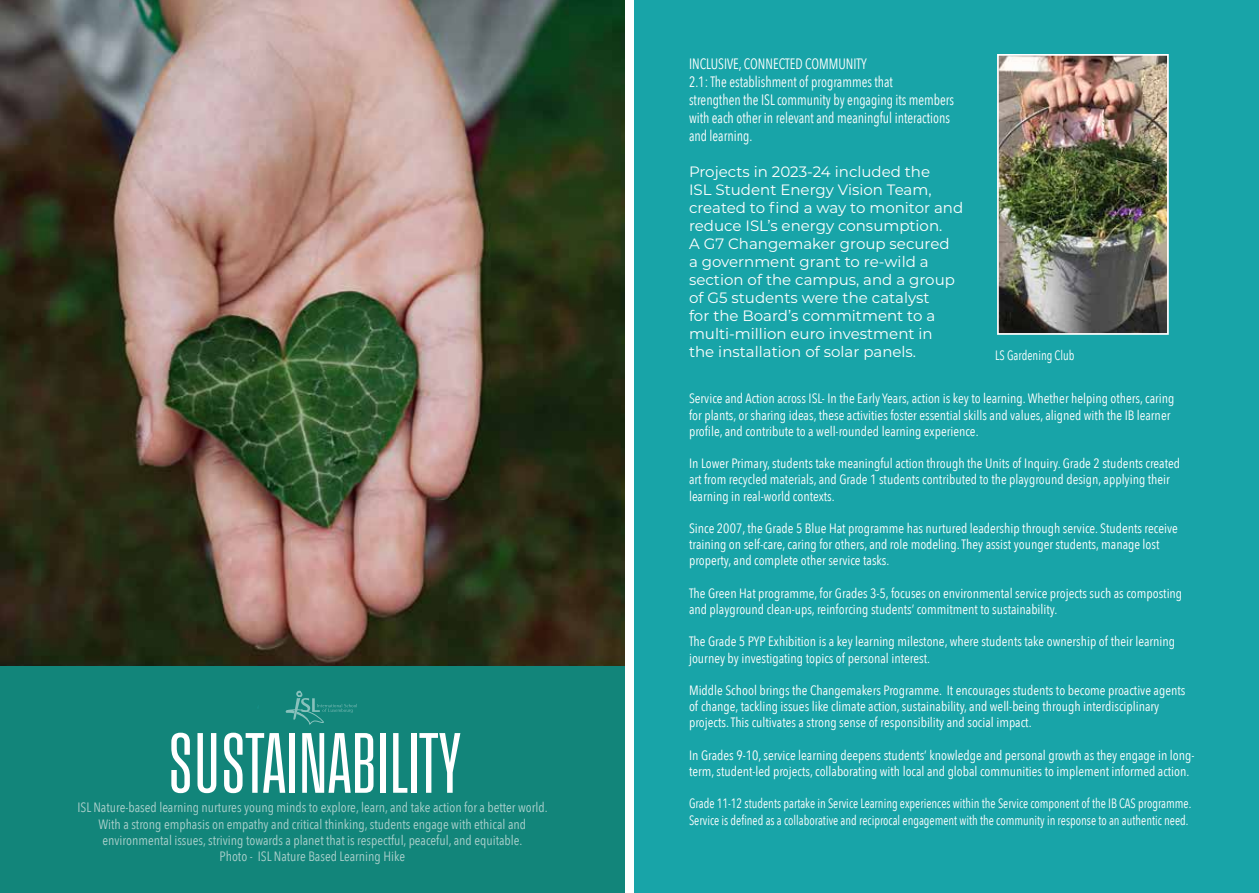
<style>
.page{position:relative;width:1259px;height:893px;background:#fff}
.page>*{position:absolute;margin:0;border:0;box-sizing:border-box;transform-origin:0 0}
.t1{font:90px "Field Gothic No.23 Med XX Cond";color:#fff}
.t2{font:15px/18px "Montserrat";color:#fff}
.t3{font:15px/18px "Avenir Next Condensed";color:#fff;scale:.9 1}
.t4{font:13.5px/16.2px "Avenir Next Condensed";color:#fff}
.t5{font:13.5px/16.2px "Avenir Next Condensed";color:#add1cd;text-align:center}
.t6{font:13.5px/16.2px "Avenir Next Condensed";color:#fff;scale:.9 1}
</style>
<div class="page">
<img style="left:0;top:0;width:625px;height:666px">
<div style="left:0;top:666px;width:678px;height:227px;background:#12857a"></div>
<svg style="left:286px;top:691px;width:71px;height:33px"></svg>
<div style="left:629px;top:0;width:630px;height:893px;background:#18a4a8"></div>
<img style="left:1000px;top:57px;width:165px;height:275px">
<div style="left:997px;top:54px;width:171px;height:281px;border:2px solid #fff"></div>
<div style="left:625px;top:0;width:9px;height:893px;background:#fff"></div>
<h1 class="t1" style="left:168px;top:721px;width:294px">SUSTAINABILITY</h1>
<p class="t5" style="left:77px;top:799px;width:472px">ISL Nature-based learning nurtures young minds to explore, learn, and take action for a better world.<br>With a strong emphasis on empathy and critical thinking, students engage with ethical and environmental issues, striving towards a planet that is respectful, peaceful, and equitable.<br>Photo - ISL Nature Based Learning Hike</p>
<p class="t3" style="left:689px;top:54px;width:296px">INCLUSIVE, CONNECTED COMMUNITY<br>2.1: The establishment of programmes that<br>strengthen the ISL community by engaging its members with each other in relevant and meaningful interactions and learning.</p>
<p class="t2" style="left:689px;top:162px;width:276px">Projects in 2023-24 included the<br>ISL Student Energy Vision Team, created to find a way to monitor and reduce ISL’s energy consumption.<br>A G7 Changemaker group secured<br>a government grant to re-wild a section of the campus, and a group of G5 students were the catalyst<br>for the Board’s commitment to a multi-million euro investment in<br>the installation of solar panels.</p>
<p class="t6" style="left:995px;top:346px;width:89px">LS Gardening Club</p>
<p class="t4" style="left:689px;top:390px;width:487px">Service and Action across ISL- In the Early Years, action is key to learning. Whether helping others, caring for plants, or sharing ideas, these activities foster essential skills and values, aligned with the IB learner profile, and contribute to a well-rounded learning experience.</p>
<p class="t4" style="left:689px;top:455px;width:492px">In Lower Primary, students take meaningful action through the Units of Inquiry. Grade 2 students created art from recycled materials, and Grade 1 students contributed to the playground design, applying their learning in real-world contexts.</p>
<p class="t4" style="left:689px;top:519px;width:490px">Since 2007, the Grade 5 Blue Hat programme has nurtured leadership through service. Students receive training on self-care, caring for others, and role modeling. They assist younger students, manage lost property, and complete other service tasks.</p>
<p class="t4" style="left:689px;top:584px;width:495px">The Green Hat programme, for Grades 3-5, focuses on environmental service projects such as composting and playground clean-ups, reinforcing students’ commitment to sustainability.</p>
<p class="t4" style="left:689px;top:633px;width:487px">The Grade 5 PYP Exhibition is a key learning milestone, where students take ownership of their learning journey by investigating topics of personal interest.</p>
<p class="t4" style="left:689px;top:681px;width:498px">Middle School brings the Changemakers Programme. It encourages students to become proactive agents of change, tackling issues like climate action, sustainability, and well-being through interdisciplinary projects. This cultivates a strong sense of responsibility and social impact.</p>
<p class="t4" style="left:689px;top:746px;width:507px">In Grades 9-10, service learning deepens students’ knowledge and personal growth as they engage in long&shy;term, student-led projects, collaborating with local and global communities to implement informed action.</p>
<p class="t6" style="left:689px;top:795px;width:559px">Grade 11-12 students partake in Service Learning experiences within the Service component of the IB CAS programme.<br>Service is defined as a collaborative and reciprocal engagement with the community in response to an authentic need.</p>
</div>
